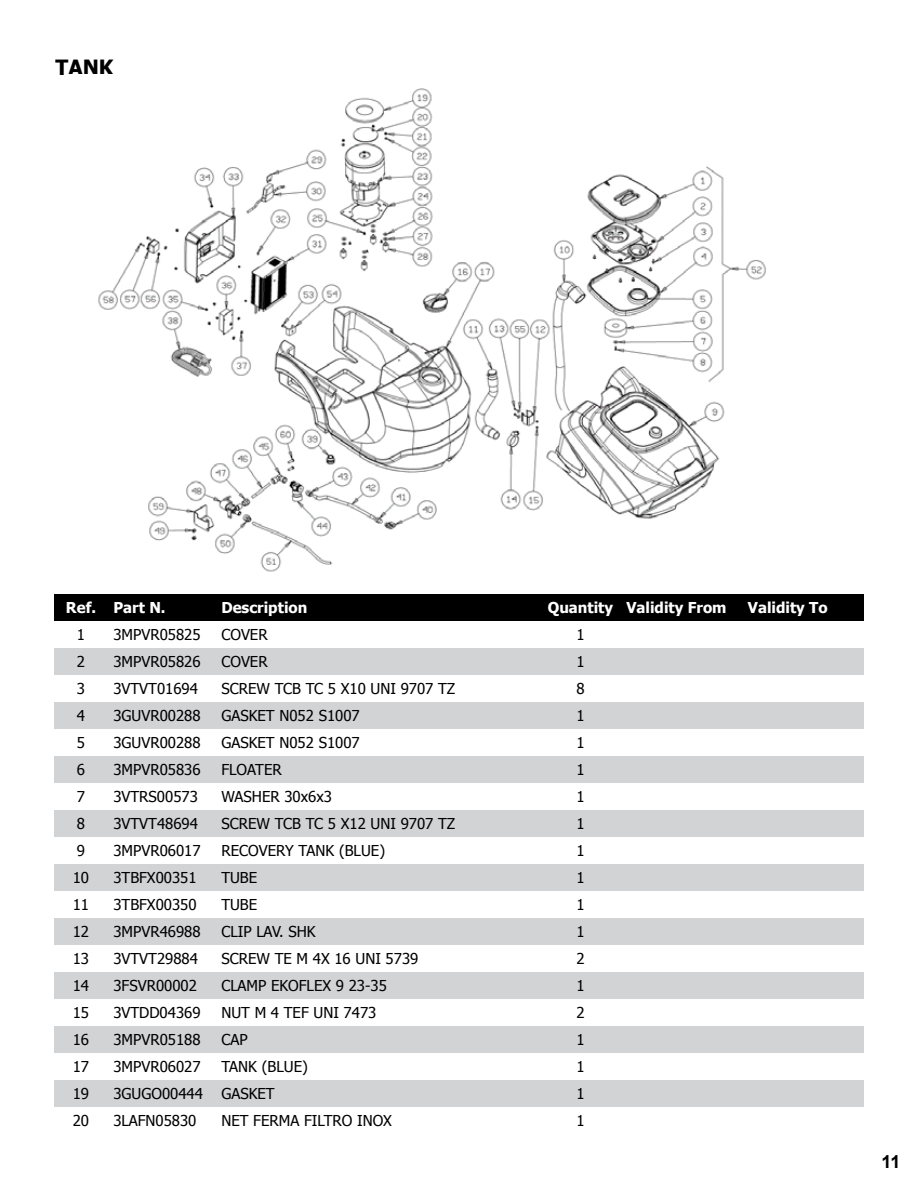
<style>
.page{position:relative;width:918px;height:1188px;background:#fff}
.page>*{position:absolute;margin:0;border:0;box-sizing:border-box;transform-origin:0 0}
.t1{font:700 21px "Tahoma";color:#000}
.t2{font:700 18px "Arial";color:#000}
.t3{font:15px "Tahoma";color:#000}
.t4{font:700 15px "Tahoma";color:#fff}
</style>
<div class="page">
<div style="left:54px;top:594px;width:810px;height:27px;background:#000"></div>
<svg style="left:54px;top:648px;width:810px;height:459px;fill:#d1d3d4"></svg>
<img style="left:98px;top:88px;width:668px;height:484px">
<h1 class="t1" style="left:56px;top:52px;width:60px">TANK</h1>
<p class="t4" style="left:66px;top:597px;width:101px">Ref. Part N.</p>
<p class="t4" style="left:221px;top:597px;width:87px">Description</p>
<p class="t4" style="left:548px;top:597px;width:180px">Quantity Validity From</p>
<p class="t4" style="left:748px;top:597px;width:81px">Validity To</p>
<p class="t3" style="left:77px;top:625px;width:10px">1</p>
<p class="t3" style="left:113px;top:625px;width:89px">3MPVR05825</p>
<p class="t3" style="left:221px;top:625px;width:48px">COVER</p>
<p class="t3" style="left:576px;top:625px;width:10px">1</p>
<p class="t3" style="left:77px;top:652px;width:10px">2</p>
<p class="t3" style="left:113px;top:652px;width:89px">3MPVR05826</p>
<p class="t3" style="left:221px;top:652px;width:48px">COVER</p>
<p class="t3" style="left:576px;top:652px;width:10px">1</p>
<p class="t3" style="left:77px;top:679px;width:10px">3</p>
<p class="t3" style="left:113px;top:679px;width:86px">3VTVT01694</p>
<p class="t3" style="left:221px;top:679px;width:235px">SCREW TCB TC 5 X10 UNI 9707 TZ</p>
<p class="t3" style="left:576px;top:679px;width:10px">8</p>
<p class="t3" style="left:77px;top:706px;width:10px">4</p>
<p class="t3" style="left:113px;top:706px;width:89px">3GUVR00288</p>
<p class="t3" style="left:221px;top:706px;width:140px">GASKET N052 S1007</p>
<p class="t3" style="left:576px;top:706px;width:10px">1</p>
<p class="t3" style="left:77px;top:733px;width:10px">5</p>
<p class="t3" style="left:113px;top:733px;width:89px">3GUVR00288</p>
<p class="t3" style="left:221px;top:733px;width:140px">GASKET N052 S1007</p>
<p class="t3" style="left:576px;top:733px;width:10px">1</p>
<p class="t3" style="left:77px;top:760px;width:10px">6</p>
<p class="t3" style="left:113px;top:760px;width:89px">3MPVR05836</p>
<p class="t3" style="left:221px;top:760px;width:62px">FLOATER</p>
<p class="t3" style="left:576px;top:760px;width:10px">1</p>
<p class="t3" style="left:77px;top:787px;width:10px">7</p>
<p class="t3" style="left:113px;top:787px;width:86px">3VTRS00573</p>
<p class="t3" style="left:221px;top:787px;width:112px">WASHER 30x6x3</p>
<p class="t3" style="left:576px;top:787px;width:10px">1</p>
<p class="t3" style="left:77px;top:814px;width:10px">8</p>
<p class="t3" style="left:113px;top:814px;width:86px">3VTVT48694</p>
<p class="t3" style="left:221px;top:814px;width:235px">SCREW TCB TC 5 X12 UNI 9707 TZ</p>
<p class="t3" style="left:576px;top:814px;width:10px">1</p>
<p class="t3" style="left:77px;top:841px;width:10px">9</p>
<p class="t3" style="left:113px;top:841px;width:89px">3MPVR06017</p>
<p class="t3" style="left:221px;top:841px;width:165px">RECOVERY TANK (BLUE)</p>
<p class="t3" style="left:576px;top:841px;width:10px">1</p>
<p class="t3" style="left:73px;top:868px;width:18px">10</p>
<p class="t3" style="left:113px;top:868px;width:85px">3TBFX00351</p>
<p class="t3" style="left:221px;top:868px;width:37px">TUBE</p>
<p class="t3" style="left:576px;top:868px;width:10px">1</p>
<p class="t3" style="left:73px;top:895px;width:18px">11</p>
<p class="t3" style="left:113px;top:895px;width:85px">3TBFX00350</p>
<p class="t3" style="left:221px;top:895px;width:37px">TUBE</p>
<p class="t3" style="left:576px;top:895px;width:10px">1</p>
<p class="t3" style="left:73px;top:922px;width:18px">12</p>
<p class="t3" style="left:113px;top:922px;width:89px">3MPVR46988</p>
<p class="t3" style="left:221px;top:922px;width:96px">CLIP LAV. SHK</p>
<p class="t3" style="left:576px;top:922px;width:10px">1</p>
<p class="t3" style="left:73px;top:949px;width:18px">13</p>
<p class="t3" style="left:113px;top:949px;width:86px">3VTVT29884</p>
<p class="t3" style="left:221px;top:949px;width:199px">SCREW TE M 4X 16 UNI 5739</p>
<p class="t3" style="left:576px;top:949px;width:10px">2</p>
<p class="t3" style="left:73px;top:976px;width:18px">14</p>
<p class="t3" style="left:113px;top:976px;width:85px">3FSVR00002</p>
<p class="t3" style="left:221px;top:976px;width:167px">CLAMP EKOFLEX 9 23-35</p>
<p class="t3" style="left:576px;top:976px;width:10px">1</p>
<p class="t3" style="left:73px;top:1003px;width:18px">15</p>
<p class="t3" style="left:113px;top:1003px;width:89px">3VTDD04369</p>
<p class="t3" style="left:221px;top:1003px;width:157px">NUT M 4 TEF UNI 7473</p>
<p class="t3" style="left:576px;top:1003px;width:10px">2</p>
<p class="t3" style="left:73px;top:1030px;width:18px">16</p>
<p class="t3" style="left:113px;top:1030px;width:89px">3MPVR05188</p>
<p class="t3" style="left:221px;top:1030px;width:28px">CAP</p>
<p class="t3" style="left:576px;top:1030px;width:10px">1</p>
<p class="t3" style="left:73px;top:1057px;width:18px">17</p>
<p class="t3" style="left:113px;top:1057px;width:89px">3MPVR06027</p>
<p class="t3" style="left:221px;top:1057px;width:88px">TANK (BLUE)</p>
<p class="t3" style="left:576px;top:1057px;width:10px">1</p>
<p class="t3" style="left:73px;top:1084px;width:18px">19</p>
<p class="t3" style="left:113px;top:1084px;width:163px">3GUGO00444 GASKET</p>
<p class="t3" style="left:576px;top:1084px;width:10px">1</p>
<p class="t3" style="left:73px;top:1111px;width:18px">20</p>
<p class="t3" style="left:113px;top:1111px;width:85px">3LAFN05830</p>
<p class="t3" style="left:221px;top:1111px;width:172px">NET FERMA FILTRO INOX</p>
<p class="t3" style="left:576px;top:1111px;width:10px">1</p>
<p class="t2" style="left:881px;top:1149px;width:21px">11</p>
</div>
